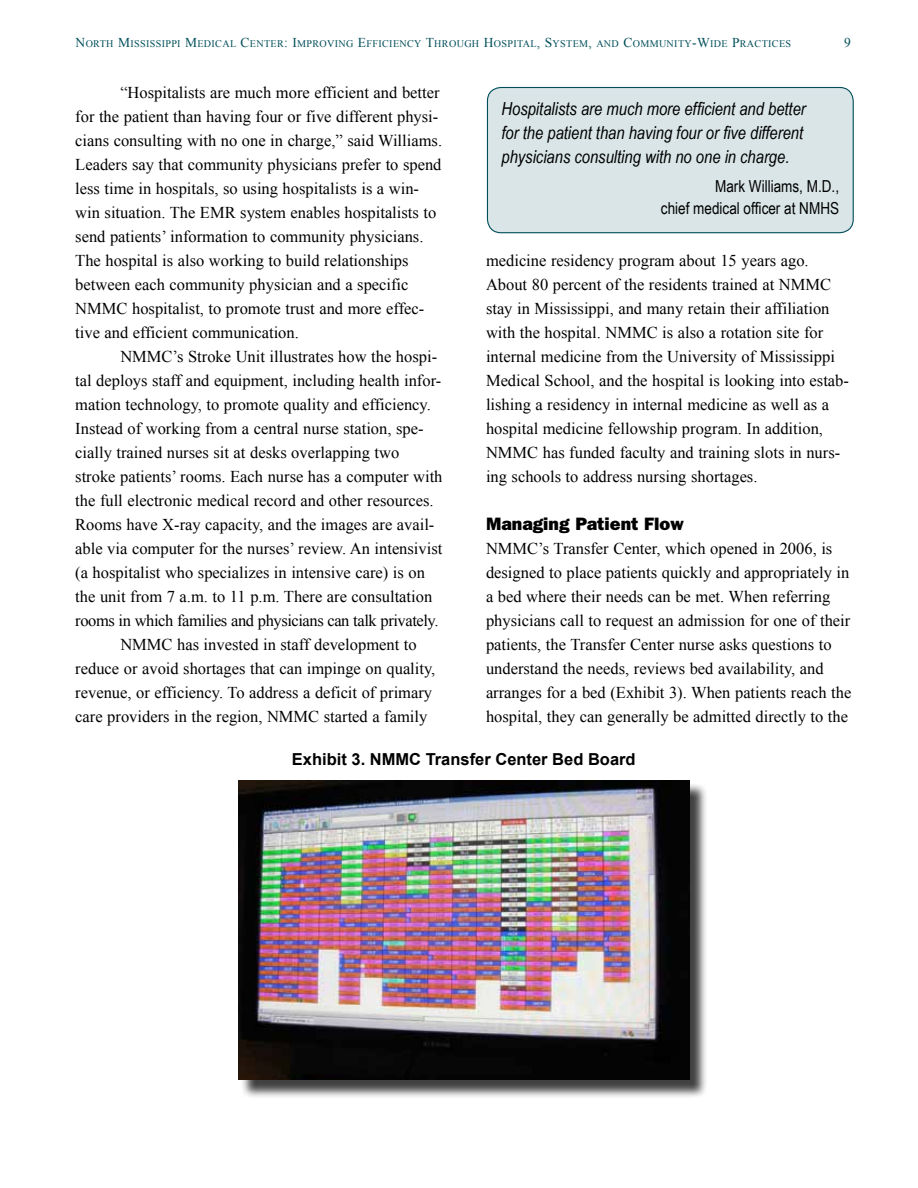
<style>
.page{position:relative;width:918px;height:1188px;background:#fff}
.page>*{position:absolute;margin:0;border:0;box-sizing:border-box;transform-origin:0 0}
.Box_text{font:italic 18px/24px "Arial Narrow";color:#000}
.Head_B_-_Franklin{font:18px "ITC Franklin Gothic Std Hvy";color:#000}
.BT_2_-_Times_IB{font:16.5px/24px "Times New Roman";color:#000}
.BT_-_Times_IB{font:16.5px/24px "Times New Roman";color:#000}
.Box_text-2{font:16.5px/22.5px "Arial Narrow";color:#000;text-align:right}
.Table_Head{font:700 16.5px "Arial";color:#000}
.t1{font:13.5px "Times New Roman";color:#004f5a}
.t2{font:10.2px "Times New Roman";letter-spacing:.035em;color:#004f5a}
.s1{font-size:13.5px}
</style>
<div class="page">
<div style="left:241px;top:783px;width:467px;height:316px;background:#000;opacity:.75"></div>
<img style="left:238px;top:780px;width:451px;height:300px">
<div style="left:487px;top:88px;width:366px;height:145px;background:#d9e5e6;border-radius:14px"></div>
<div style="left:487px;top:87px;width:367px;height:146px;border:1px solid #004f5a;border-radius:14px"></div>
<p class="t2" style="left:76px;top:37px;width:716px"><span class="s1">N</span>ORTH <span class="s1">M</span>ISSISSIPPI <span class="s1">M</span>EDICAL <span class="s1">C</span>ENTER<span class="s1">: I</span>MPROVING <span class="s1">E</span>FFICIENCY <span class="s1">T</span>HROUGH <span class="s1">H</span>OSPITAL<span class="s1">, S</span>YSTEM<span class="s1">,</span> AND <span class="s1">C</span>OMMUNITY<span class="s1">-W</span>IDE <span class="s1">P</span>RACTICES</p>
<p class="t1" style="left:844px;top:34px;width:8px">9</p>
<p class="BT_2_-_Times_IB" style="left:75px;top:80px;width:368px;text-indent:45px">“Hospitalists are much more efficient and better for the patient than having four or five different physi&shy;cians consulting with no one in charge,” said Williams.<br>Leaders say that community physicians prefer to spend less time in hospitals, so using hospitalists is a win&shy;win situation. The EMR system enables hospitalists to send patients’ information to community physicians.<br>The hospital is also working to build relationships between each community physician and a specific NMMC hospitalist, to promote trust and more effec&shy;tive and efficient communication.</p>
<p class="BT_2_-_Times_IB" style="left:75px;top:344px;width:369px;text-indent:45px">NMMC’s Stroke Unit illustrates how the hospi&shy;tal deploys staff and equipment, including health infor&shy;mation technology, to promote quality and efficiency.<br>Instead of working from a central nurse station, spe&shy;cially trained nurses sit at desks overlapping two stroke patients’ rooms. Each nurse has a computer with the full electronic medical record and other resources.<br>Rooms have X-ray capacity, and the images are avail&shy;able via computer for the nurses’ review. An intensivist (a hospitalist who specializes in intensive care) is on the unit from 7 a.m. to 11 p.m. There are consultation rooms in which families and physicians can talk privately.</p>
<p class="BT_2_-_Times_IB" style="left:75px;top:632px;width:362px;text-indent:45px">NMMC has invested in staff development to reduce or avoid shortages that can impinge on quality, revenue, or efficiency. To address a deficit of primary care providers in the region, NMMC started a family</p>
<p class="Box_text" style="left:502px;top:96px;width:306px">Hospitalists are much more efficient and better for the patient than having four or five different physicians consulting with no one in charge.</p>
<p class="Box_text-2" style="left:661px;top:174px;width:180px">Mark Williams, M.D.,<br>chief medical officer at NMHS</p>
<p class="BT_2_-_Times_IB" style="left:486px;top:249px;width:365px">medicine residency program about 15 years ago.<br>About 80 percent of the residents trained at NMMC stay in Mississippi, and many retain their affiliation with the hospital. NMMC is also a rotation site for internal medicine from the University of Mississippi Medical School, and the hospital is looking into estab&shy;lishing a residency in internal medicine as well as a hospital medicine fellowship program. In addition, NMMC has funded faculty and training slots in nurs&shy;ing schools to address nursing shortages.</p>
<p class="Head_B_-_Franklin" style="left:486px;top:513px;width:200px">Managing Patient Flow</p>
<p class="BT_-_Times_IB" style="left:486px;top:536px;width:367px">NMMC’s Transfer Center, which opened in 2006, is designed to place patients quickly and appropriately in a bed where their needs can be met. When referring physicians call to request an admission for one of their patients, the Transfer Center nurse asks questions to understand the needs, reviews bed availability, and arranges for a bed (Exhibit 3). When patients reach the hospital, they can generally be admitted directly to the</p>
<p class="Table_Head" style="left:292px;top:748px;width:345px">Exhibit 3. NMMC Transfer Center Bed Board</p>
</div>
